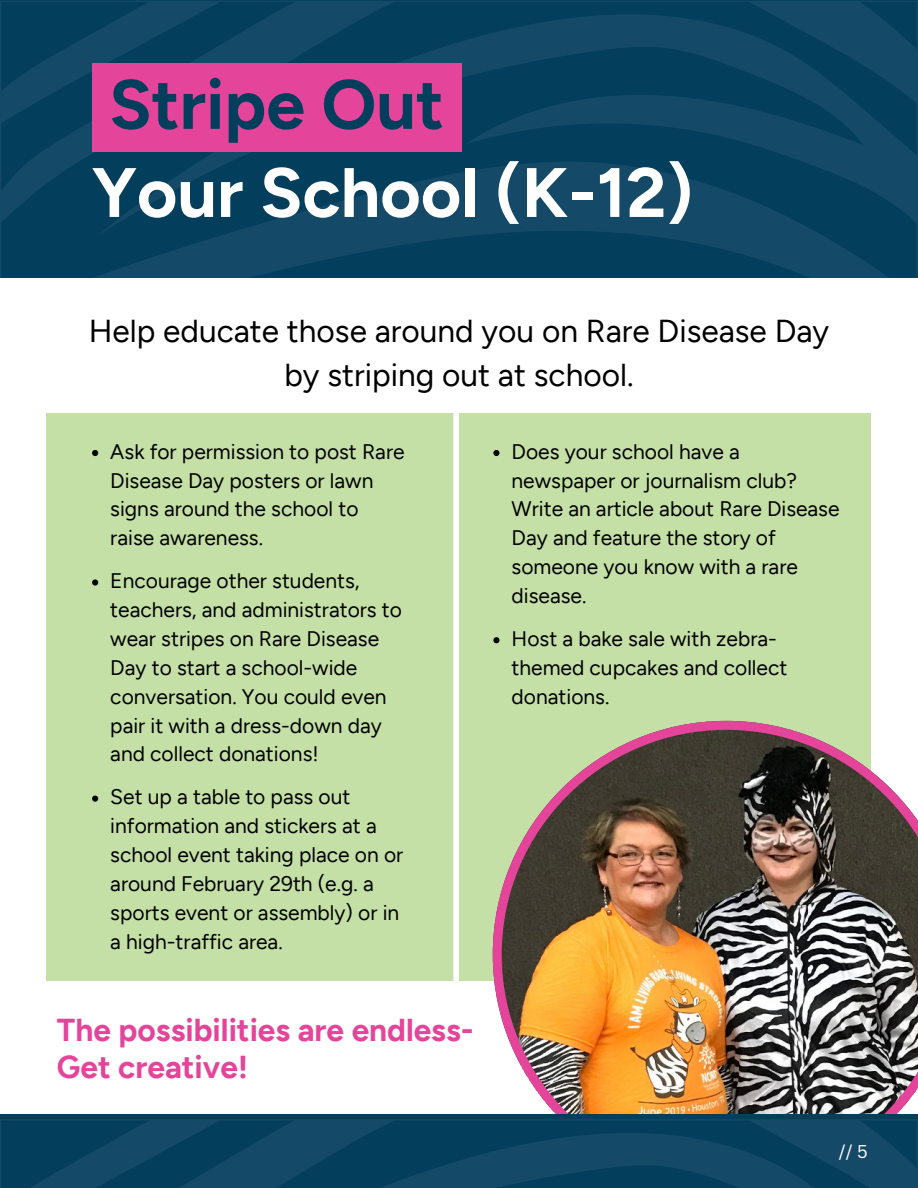
<style>
.page{position:relative;width:918px;height:1188px;background:#fff}
.page>*{position:absolute;margin:0;border:0;box-sizing:border-box;transform-origin:0 0}
.t1{font:700 69.75px "Figtree";color:#fff}
.t2{font:700 69.75px "Figtree";color:#043e5d}
.t3{font:31.65px/43.8px "Figtree";color:#000;text-align:center}
.t4{font:700 31.65px/37.2px "Figtree";color:#e44499}
.t5{font:21px/28.8px "Figtree";color:#000}
.t6{font:18px "Canva Sans";color:#fff}
</style>
<div class="page">
<svg style="left:98px;top:0;width:819px;height:161px;background:#0b4361"></svg>
<svg style="left:1px;top:1px;width:395px;height:160px;background:#0d4361"></svg>
<svg style="left:1px;top:1px;width:220px;height:123px;background:#0b4261"></svg>
<svg style="left:1px;top:161px;width:916px;height:117px;background:#0a4361"></svg>
<div style="left:46px;top:413px;width:825px;height:568px;background:#c5e0a6"></div>
<img style="left:493px;top:721px;width:425px;height:393px">
<div style="left:453px;top:355px;width:6px;height:750px;background:#fff"></div>
<div style="left:92px;top:64px;width:370px;height:88px;background:#e44499"></div>
<svg style="left:92px;top:450px;width:6px;height:6px"></svg>
<svg style="left:92px;top:579px;width:6px;height:7px"></svg>
<svg style="left:92px;top:796px;width:6px;height:6px"></svg>
<svg style="left:493px;top:450px;width:7px;height:6px"></svg>
<svg style="left:493px;top:637px;width:7px;height:6px"></svg>
<div style="left:0;top:1114px;width:918px;height:74px;background:#043e5d"></div>
<svg style="left:98px;top:1119px;width:819px;height:69px;fill:#124966"></svg>
<svg style="left:31px;top:1120px;width:365px;height:68px"></svg>
<h1 class="t2" style="left:109px;top:63px;width:336px">Stripe Out</h1>
<h1 class="t1" style="left:92px;top:151px;width:603px">Your School (K-12)</h1>
<h2 class="t3" style="left:89px;top:309px;width:742px">Help educate those around you on Rare Disease Day by striping out at school.</h2>
<p class="t5" style="left:110px;top:437px;width:296px">Ask for permission to post Rare<br>Disease Day posters or lawn signs around the school to raise awareness.</p>
<p class="t5" style="left:110px;top:566px;width:293px">Encourage other students, teachers, and administrators to wear stripes on Rare Disease<br>Day to start a school-wide conversation. You could even pair it with a dress-down day and collect donations!</p>
<p class="t5" style="left:110px;top:783px;width:294px">Set up a table to pass out information and stickers at a school event taking place on or around February 29th (e.g. a sports event or assembly) or in a high-traffic area.</p>
<h2 class="t4" style="left:57px;top:1011px;width:418px">The possibilities are endless-<br>Get creative!</h2>
<p class="t5" style="left:512px;top:437px;width:329px">Does your school have a newspaper or journalism club?<br>Write an article about Rare Disease<br>Day and feature the story of someone you know with a rare disease.</p>
<p class="t5" style="left:512px;top:624px;width:277px">Host a bake sale with zebra&shy;themed cupcakes and collect donations.</p>
<p class="t6" style="left:839px;top:1141px;width:30px">// 5</p>
</div>
